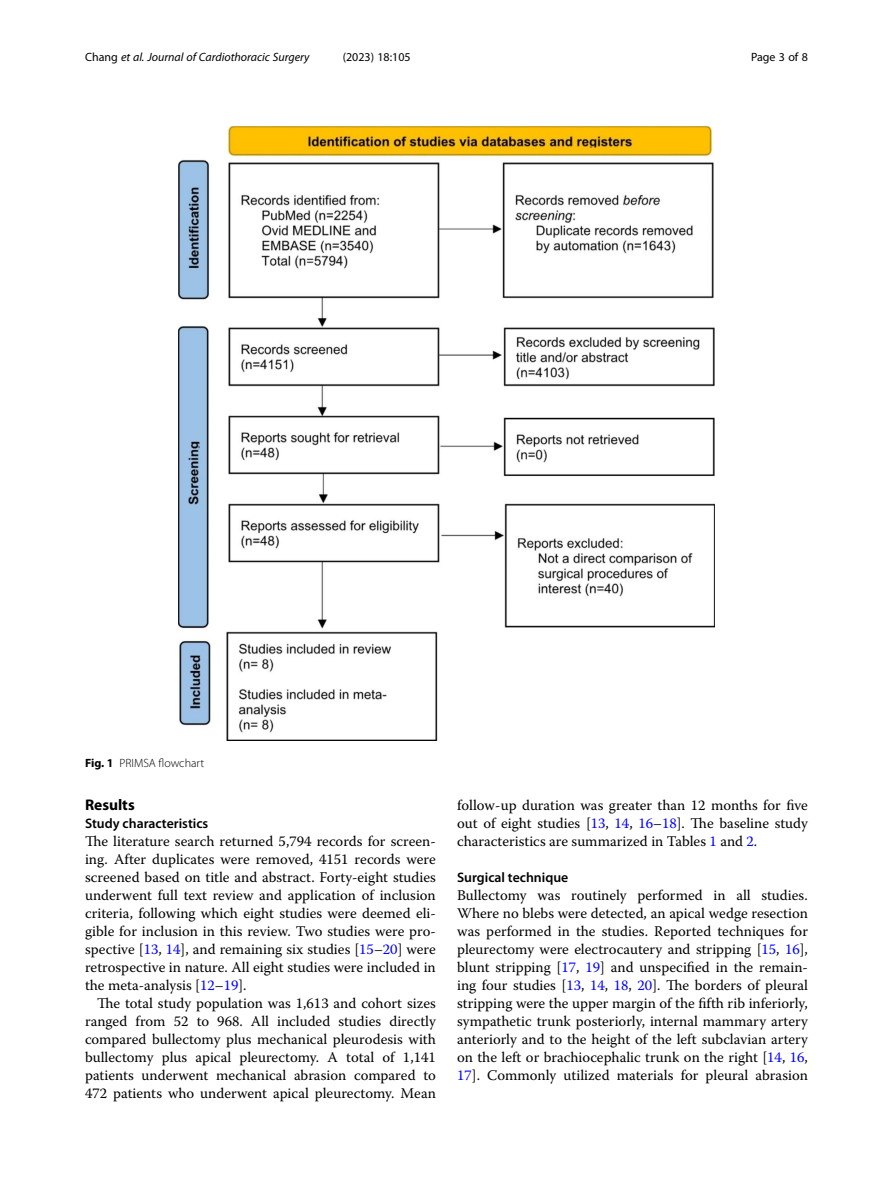
<style>
.page{position:relative;width:893px;height:1191px;background:#fff}
.page>*{position:absolute;margin:0;border:0;box-sizing:border-box;transform-origin:0 0}
.Head_1{font:700 15.45px "Myriad Pro";color:#000}
.Body_Text{font:14.7px/18px "Warnock Pro";color:#000;text-align:justify}
.Body_Text_Indent{font:14.7px/18px "Warnock Pro";color:#000;text-align:justify}
.Head_2_After_1{font:600 13.8px "Myriad Pro";color:#000}
.Head_2{font:600 13.8px "Myriad Pro";color:#000}
.t1{font:italic 12px "Myriad Pro";color:#000}
.t2{font:12px "Myriad Pro";color:#000}
.Figure_Caption{font:300 12px "Myriad Pro";color:#000}
.s1{font-style:normal}
.s2{font-weight:700}
.s3{color:#00f}
</style>
<div class="page">
<img style="left:178px;top:126px;width:536px;height:614px">
<p class="t1" style="left:85px;top:50px;width:226px"><span class="s1">Chang</span> et al. Journal of Cardiothoracic Surgery</p>
<p class="t2" style="left:343px;top:50px;width:70px">(2023) 18:105</p>
<p class="t2" style="left:751px;top:50px;width:58px">Page 3 of 8</p>
<p class="Figure_Caption" style="left:85px;top:757px;width:121px"><span class="s2">Fig. 1</span> PRIMSA flowchart</p>
<p class="Head_1" style="left:85px;top:795px;width:51px">Results</p>
<p class="Head_2_After_1" style="left:85px;top:815px;width:125px">Study characteristics</p>
<p class="Body_Text" style="left:85px;top:832px;width:352px">The literature search returned 5,794 records for screen&shy;ing. After duplicates were removed, 4151 records were screened based on title and abstract. Forty-eight studies underwent full text review and application of inclusion criteria, following which eight studies were deemed eli&shy;gible for inclusion in this review. Two studies were pro&shy;spective [<span class="s3">13</span>, <span class="s3">14</span>], and remaining six studies [<span class="s3">15</span>–<span class="s3">20</span>] were retrospective in nature. All eight studies were included in the meta-analysis [<span class="s3">12</span>–<span class="s3">19</span>].</p>
<p class="Body_Text_Indent" style="left:85px;top:994px;width:352px;text-indent:12px">The total study population was 1,613 and cohort sizes ranged from 52 to 968. All included studies directly compared bullectomy plus mechanical pleurodesis with bullectomy plus apical pleurectomy. A total of 1,141 patients underwent mechanical abrasion compared to 472 patients who underwent apical pleurectomy. Mean</p>
<p class="Body_Text_Indent" style="left:457px;top:796px;width:352px">follow-up duration was greater than 12 months for five out of eight studies [<span class="s3">13</span>, <span class="s3">14</span>, <span class="s3">16</span>–<span class="s3">18</span>]. The baseline study characteristics are summarized in Tables <span class="s3">1</span> and <span class="s3">2</span>.</p>
<p class="Head_2" style="left:457px;top:869px;width:113px">Surgical technique</p>
<p class="Body_Text" style="left:457px;top:886px;width:352px">Bullectomy was routinely performed in all studies.<br>Where no blebs were detected, an apical wedge resection was performed in the studies. Reported techniques for pleurectomy were electrocautery and stripping [<span class="s3">15</span>, <span class="s3">16</span>], blunt stripping [<span class="s3">17</span>, <span class="s3">19</span>] and unspecified in the remain&shy;ing four studies [<span class="s3">13</span>, <span class="s3">14</span>, <span class="s3">18</span>, <span class="s3">20</span>]. The borders of pleural stripping were the upper margin of the fifth rib inferiorly, sympathetic trunk posteriorly, internal mammary artery anteriorly and to the height of the left subclavian artery on the left or brachiocephalic trunk on the right [<span class="s3">14</span>, <span class="s3">16</span>, <span class="s3">17</span>]. Commonly utilized materials for pleural abrasion</p>
</div>
